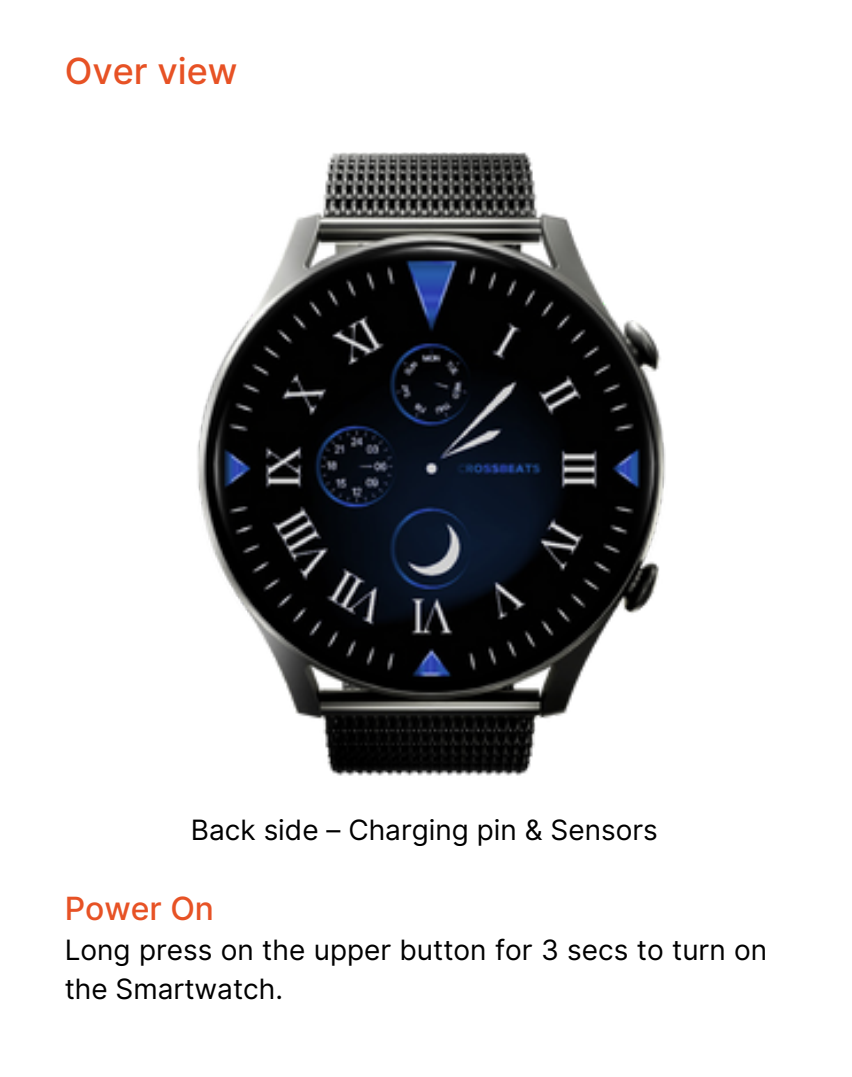
<style>
.page{position:relative;width:852px;height:1077px;background:#fff}
.page>*{position:absolute;margin:0;border:0;box-sizing:border-box;transform-origin:0 0}
.t1{font:500 36px "Inter";color:#e75225}
.t2{font:500 32px "Inter";color:#e75225}
.t3{font:28px/39.2px "Inter";color:#000}
</style>
<div class="page">
<img style="left:197px;top:152px;width:469px;height:624px">
<p class="t1" style="left:65px;top:49px;width:174px">Over view</p>
<p class="t3" style="left:191px;top:810px;width:468px">Back side – Charging pin &amp; Sensors</p>
<p class="t2" style="left:65px;top:889px;width:151px">Power On</p>
<h2 class="t3" style="left:65px;top:930px;width:704px">Long press on the upper button for 3 secs to turn on the Smartwatch.</h2>
</div>
